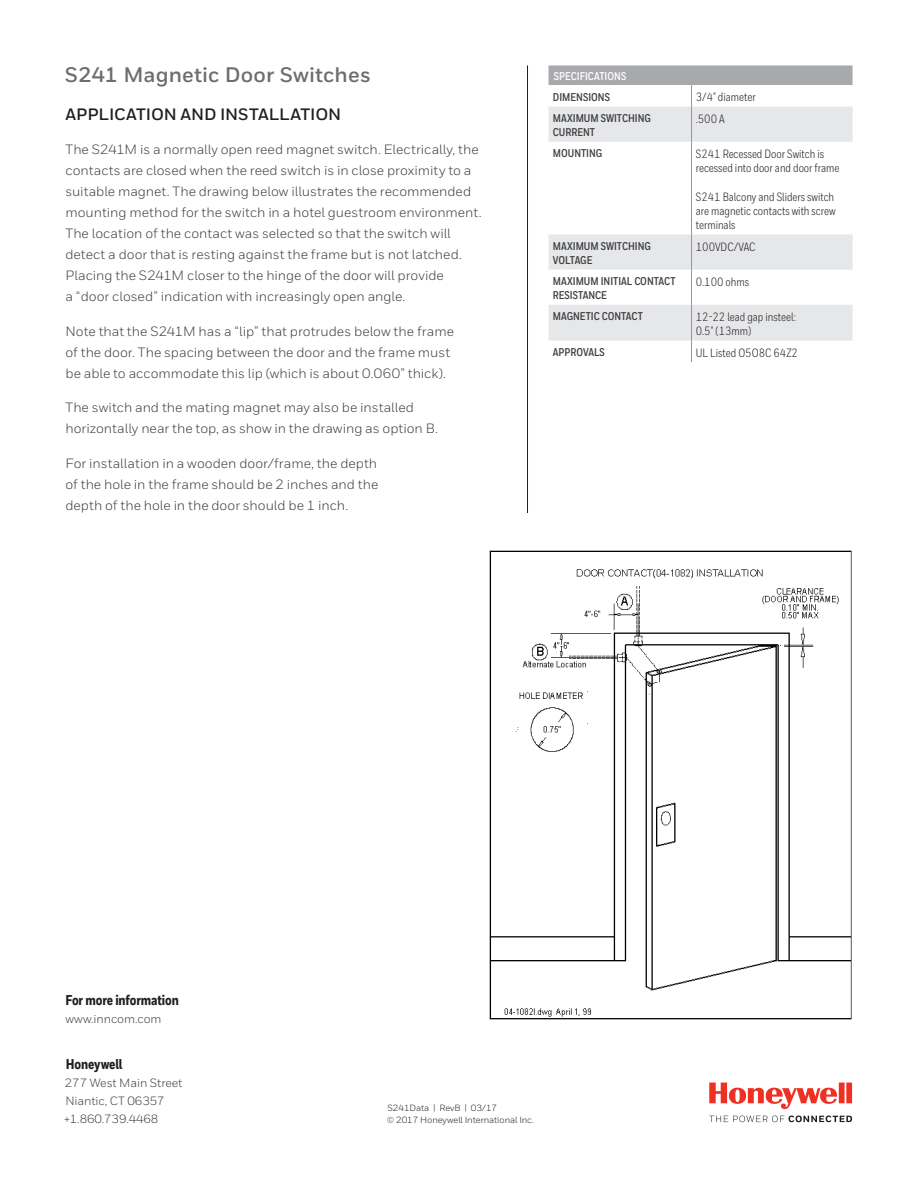
<style>
.page{position:relative;width:918px;height:1188px;background:#fff}
.page>*{position:absolute;margin:0;border:0;box-sizing:border-box;transform-origin:0 0}
.t1{font:700 21px "Honeywell Sans";letter-spacing:.005em;color:#6c6d70}
.Heading_2__11_15{font:700 16.5px "Honeywell Sans";letter-spacing:-.01em;color:#231f20}
.Cover__Address_Block{font:800 14.25px "Honeywell Cond";letter-spacing:-.01em;color:#231f20}
.Body__9_14_pt{font:13.5px/21px "Honeywell Sans";color:#3e3e3f}
.Table__Body{font:12px/14.2px "Honeywell Cond";color:#231f20}
.Cover__Address_Block-2{font:12px "Honeywell Sans";letter-spacing:-.01em;color:#3e3e3f}
.BL{font:12px "Honeywell Cond";color:#231f20}
.Table__Body__Bold__A{font:700 11.25px/14.2px "Honeywell Cond";color:#3e3e3f}
.Table__Header__All_C{font:700 11.25px "Honeywell Cond";color:#fff}
.Cover__Copyright{font:9px "Honeywell Sans";letter-spacing:-.01em;color:#231f20}
</style>
<div class="page">
<svg style="left:709px;top:1083px;width:143px;height:26px"></svg>
<svg style="left:709px;top:1116px;width:143px;height:6px"></svg>
<svg style="left:549px;top:107px;width:304px;height:234px"></svg>
<svg style="left:549px;top:65px;width:304px;height:42px"></svg>
<hr style="left:691px;top:107px;width:1px;height:35px;background:#939598">
<hr style="left:691px;top:142px;width:1px;height:92px;background:#939598">
<hr style="left:691px;top:234px;width:1px;height:36px;background:#939598">
<hr style="left:691px;top:270px;width:1px;height:35px;background:#939598">
<hr style="left:691px;top:305px;width:1px;height:36px;background:#939598">
<svg style="left:691px;top:341px;width:1px;height:21px"></svg>
<hr style="left:527px;top:65px;width:1px;height:448px;background:#231f20">
<img style="left:489px;top:550px;width:363px;height:470px">
<h1 class="t1" style="left:65px;top:62px;width:307px">S241 Magnetic Door Switches</h1>
<p class="Heading_2__11_15" style="left:65px;top:104px;width:277px">APPLICATION AND INSTALLATION</p>
<p class="Body__9_14_pt" style="left:65px;top:139px;width:418px">The S241M is a normally open reed magnet switch. Electrically, the contacts are closed when the reed switch is in close proximity to a suitable magnet. The drawing below illustrates the recommended mounting method for the switch in a hotel guestroom environment.<br>The location of the contact was selected so that the switch will detect a door that is resting against the frame but is not latched.<br>Placing the S241M closer to the hinge of the door will provide<br>a “door closed” indication with increasingly open angle.</p>
<p class="Body__9_14_pt" style="left:65px;top:320px;width:390px">Note that the S241M has a “lip” that protrudes below the frame of the door. The spacing between the door and the frame must be able to accommodate this lip (which is about 0.060” thick).</p>
<p class="Body__9_14_pt" style="left:65px;top:397px;width:374px">The switch and the mating magnet may also be installed horizontally near the top, as show in the drawing as option B.</p>
<p class="Body__9_14_pt" style="left:65px;top:452px;width:314px;text-align:justify">For installation in a wooden door/frame, the depth of the hole in the frame should be 2 inches and the depth of the hole in the door should be 1 inch.</p>
<p class="Table__Header__All_C" style="left:554px;top:69px;width:74px">SPECIFICATIONS</p>
<p class="Table__Body__Bold__A" style="left:553px;top:90px;width:59px">DIMENSIONS</p>
<p class="BL" style="left:696px;top:90px;width:61px">3/4" diameter</p>
<p class="Table__Body__Bold__A" style="left:553px;top:111px;width:100px">MAXIMUM SWITCHING<br>CURRENT</p>
<p class="BL" style="left:696px;top:111px;width:30px">.500 A</p>
<p class="Table__Body__Bold__A" style="left:553px;top:146px;width:51px">MOUNTING</p>
<p class="Table__Body" style="left:696px;top:147px;width:145px">S241 Recessed Door Switch is recessed into door and door frame</p>
<p class="Table__Body" style="left:696px;top:189px;width:141px;text-align:justify">S241 Balcony and Sliders switch are magnetic contacts with screw terminals</p>
<p class="Table__Body__Bold__A" style="left:553px;top:239px;width:100px">MAXIMUM SWITCHING<br>VOLTAGE</p>
<p class="Table__Body" style="left:696px;top:239px;width:61px">100VDC/VAC</p>
<p class="Table__Body__Bold__A" style="left:553px;top:274px;width:124px">MAXIMUM INITIAL CONTACT<br>RESISTANCE</p>
<p class="Table__Body" style="left:696px;top:275px;width:55px">0.100 ohms</p>
<p class="Table__Body__Bold__A" style="left:553px;top:310px;width:92px">MAGNETIC CONTACT</p>
<p class="Table__Body" style="left:696px;top:310px;width:101px">12-22 lead gap insteel:<br>0.5" (13mm)</p>
<p class="Table__Body__Bold__A" style="left:553px;top:345px;width:54px">APPROVALS</p>
<p class="Table__Body" style="left:696px;top:345px;width:104px">UL Listed O5O8C 64Z2</p>
<p class="Cover__Address_Block" style="left:65px;top:991px;width:115px">For more information</p>
<p class="Cover__Address_Block-2" style="left:65px;top:1011px;width:98px">www.inncom.com</p>
<p class="Cover__Address_Block" style="left:66px;top:1055px;width:58px">Honeywell</p>
<p class="Cover__Address_Block-2" style="left:65px;top:1075px;width:119px">277 West Main Street</p>
<p class="Cover__Address_Block-2" style="left:65px;top:1093px;width:101px">Niantic, CT 06357</p>
<p class="Cover__Address_Block-2" style="left:64px;top:1111px;width:96px">+1.860.739.4468</p>
<p class="Cover__Copyright" style="left:388px;top:1102px;width:111px">S241Data | RevB | 03/17</p>
<p class="Cover__Copyright" style="left:387px;top:1114px;width:149px">© 2017 Honeywell International Inc.</p>
</div>
